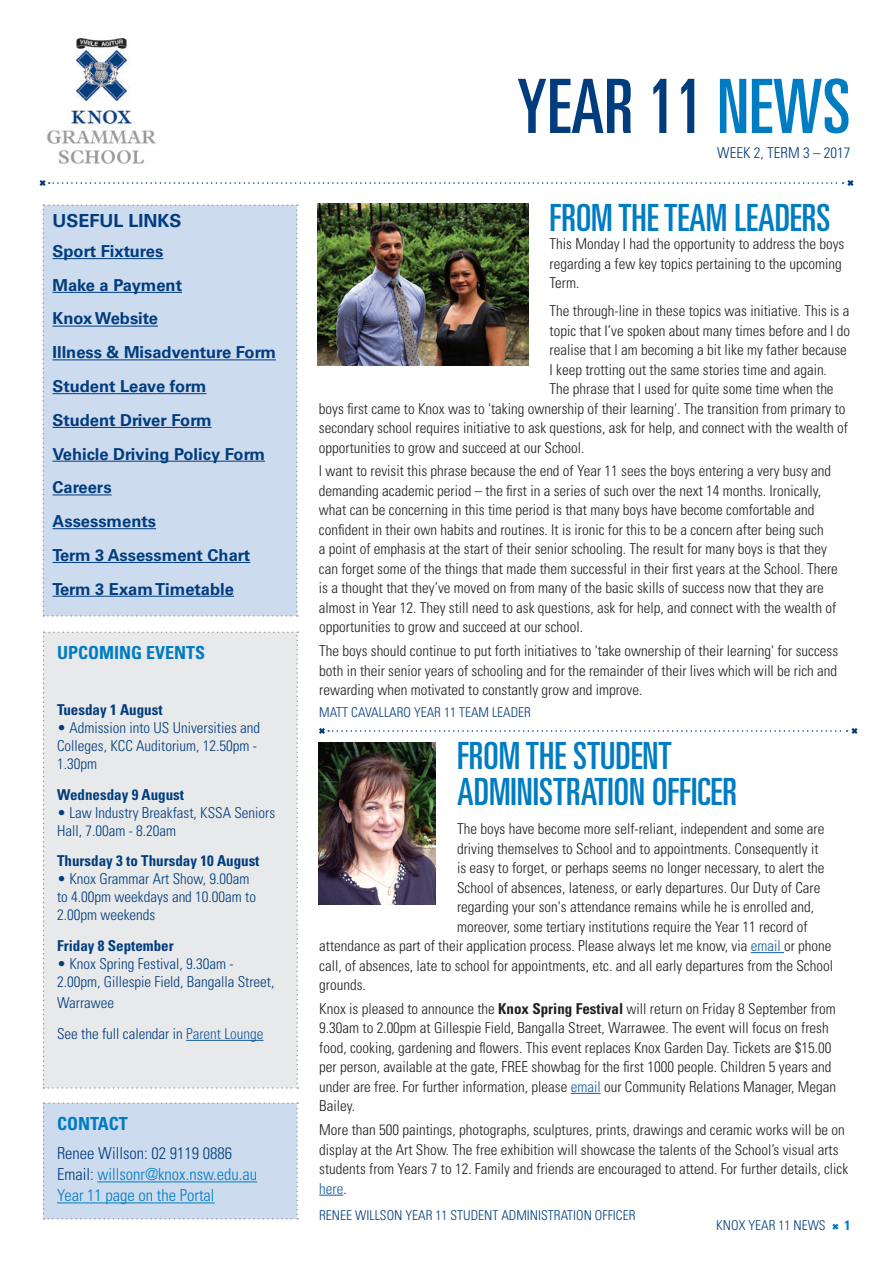
<style>
.page{position:relative;width:893px;height:1263px;background:#fff}
.page>*{position:absolute;margin:0;border:0;box-sizing:border-box;transform-origin:0 0}
.t1{font:ultra-condensed 75px "Univers LT Std";color:#013d7d}
.t2{font:ultra-condensed 37.5px/36px "Univers LT Std";color:#007cc2}
.t3{font:700 condensed 18px "Univers LT Std";color:#007cc2}
.t4{font:700 18px "Univers LT Std";color:#013d7d}
.t5{font:700 16.5px/33.8px "Univers LT Std";color:#013d7d}
.t6{font:300 condensed 16.5px/21px "Univers LT Std";color:#007cc2}
.t7{font:300 condensed 15px/19.5px "Univers LT Std";color:#231f20}
.t8{font:300 condensed 15px/18px "Univers LT Std";color:#013d7d}
.t9{font:700 condensed 15px "Univers LT Std";color:#013d7d}
.t10{font:300 condensed 13.5px "Univers LT Std";color:#013d7d}
.t11{font:700 condensed 13.5px "Univers LT Std";color:#007cc2}
.s1{color:#007cc2}
.s2{color:#175d9e}
.s3{font-weight:700}
.s4{color:#013d7d}
</style>
<div class="page">
<svg style="left:39px;top:180px;width:815px;height:6px"></svg>
<svg style="left:832px;top:1223px;width:7px;height:7px"></svg>
<img style="left:47px;top:38px;width:109px;height:126px">
<div style="left:43px;top:1102px;width:255px;height:117px;background:#cddbef"></div>
<svg style="left:319px;top:728px;width:539px;height:6px"></svg>
<div style="left:43px;top:631px;width:255px;height:458px;background:#e8e9ea"></div>
<hr style="left:751px;top:952px;width:33px;height:1px;background:#175d9e">
<hr style="left:571px;top:1093px;width:30px;height:1px;background:#175d9e">
<svg style="left:319px;top:1195px;width:24px;height:1px"></svg>
<img style="left:319px;top:742px;width:117px;height:162px">
<img style="left:318px;top:203px;width:210px;height:163px">
<div style="left:43px;top:204px;width:255px;height:413px;background:#cddbef"></div>
<h1 class="t1" style="left:517px;top:64px;width:335px">YEAR 11 <span class="s1">NEWS</span></h1>
<p class="t8" style="left:717px;top:143px;width:135px">WEEK 2, TERM 3 – 2017</p>
<p class="t4" style="left:53px;top:211px;width:131px">USEFUL LINKS</p>
<h2 class="t2" style="left:550px;top:199px;width:282px">FROM THE TEAM LEADERS</h2>
<p class="t5" style="left:53px;top:234px;width:225px">Sport Fixtures<br>Make a Payment<br>Knox Website<br>Illness &amp; Misadventure Form<br>Student Leave form<br>Student Driver Form<br>Vehicle Driving Policy Form<br>Careers<br>Assessments<br>Term 3 Assessment Chart<br>Term 3 Exam Timetable</p>
<p class="t7" style="left:550px;top:234px;width:296px">This Monday I had the opportunity to address the boys regarding a few key topics pertaining to the upcoming<br>Term.</p>
<p class="t7" style="left:550px;top:301px;width:301px">The through-line in these topics was initiative. This is a</p>
<p class="t7" style="left:550px;top:320px;width:302px">topic that I’ve spoken about many times before and I do</p>
<p class="t7" style="left:550px;top:340px;width:299px">realise that I am becoming a bit like my father because</p>
<p class="t7" style="left:550px;top:359px;width:279px">I keep trotting out the same stories time and again.</p>
<p class="t7" style="left:550px;top:379px;width:286px">The phrase that I used for quite some time when the</p>
<p class="t7" style="left:319px;top:398px;width:528px">boys first came to Knox was to 'taking ownership of their learning'. The transition from primary to</p>
<p class="t7" style="left:319px;top:418px;width:530px">secondary school requires initiative to ask questions, ask for help, and connect with the wealth of</p>
<p class="t7" style="left:319px;top:437px;width:267px">opportunities to grow and succeed at our School.</p>
<p class="t7" style="left:319px;top:461px;width:520px">I want to revisit this phrase because the end of Year 11 sees the boys entering a very busy and demanding academic period – the first in a series of such over the next 14 months. Ironically, what can be concerning in this time period is that many boys have become comfortable and confident in their own habits and routines. It is ironic for this to be a concern after being such<br>a point of emphasis at the start of their senior schooling. The result for many boys is that they can forget some of the things that made them successful in their first years at the School. There is a thought that they’ve moved on from many of the basic skills of success now that they are almost in Year 12. They still need to ask questions, ask for help, and connect with the wealth of opportunities to grow and succeed at our school.</p>
<p class="t7" style="left:319px;top:641px;width:521px;text-align:justify">The boys should continue to put forth initiatives to 'take ownership of their learning' for success both in their senior years of schooling and for the remainder of their lives which will be rich and rewarding when motivated to constantly grow and improve.</p>
<p class="t10" style="left:319px;top:704px;width:213px">MATT CAVALLARO YEAR 11 TEAM LEADER</p>
<p class="t3" style="left:57px;top:641px;width:150px">UPCOMING EVENTS</p>
<p class="t9" style="left:57px;top:700px;width:107px">Tuesday 1 August</p>
<p class="t8" style="left:57px;top:718px;width:205px">• Admission into US Universities and<br>Colleges, KCC Auditorium, 12.50pm -<br>1.30pm</p>
<p class="t9" style="left:57px;top:785px;width:129px">Wednesday 9 August</p>
<p class="t8" style="left:57px;top:803px;width:220px">• Law Industry Breakfast, KSSA Seniors<br>Hall, 7.00am - 8.20am</p>
<p class="t9" style="left:57px;top:852px;width:204px">Thursday 3 to Thursday 10 August</p>
<p class="t8" style="left:57px;top:870px;width:201px">• Knox Grammar Art Show, 9.00am to 4.00pm weekdays and 10.00am to<br>2.00pm weekends</p>
<p class="t9" style="left:57px;top:936px;width:118px">Friday 8 September</p>
<p class="t8" style="left:57px;top:955px;width:219px">• Knox Spring Festival, 9.30am -<br>2.00pm, Gillespie Field, Bangalla Street,</p>
<p class="t8" style="left:57px;top:987px;width:208px;line-height:30.8px">Warrawee<br>See the full calendar in <span class="s2">Parent Lounge</span></p>
<h2 class="t2" style="left:457px;top:738px;width:281px">FROM THE STUDENT<br>ADMINISTRATION OFFICER</h2>
<p class="t7" style="left:457px;top:819px;width:369px">The boys have become more self-reliant, independent and some are</p>
<p class="t7" style="left:457px;top:838px;width:363px">driving themselves to School and to appointments. Consequently it</p>
<p class="t7" style="left:457px;top:858px;width:369px">is easy to forget, or perhaps seems no longer necessary, to alert the</p>
<p class="t7" style="left:457px;top:877px;width:365px">School of absences, lateness, or early departures. Our Duty of Care</p>
<p class="t7" style="left:457px;top:897px;width:358px">regarding your son's attendance remains while he is enrolled and,</p>
<p class="t7" style="left:457px;top:916px;width:352px">moreover, some tertiary institutions require the Year 11 record of</p>
<p class="t7" style="left:319px;top:936px;width:514px">attendance as part of their application process. Please always let me know, via <span class="s2">email</span> or phone</p>
<p class="t7" style="left:319px;top:955px;width:515px">call, of absences, late to school for appointments, etc. and all early departures from the School</p>
<p class="t7" style="left:319px;top:975px;width:48px">grounds.</p>
<p class="t7" style="left:319px;top:999px;width:519px">Knox is pleased to announce the <span class="s3">Knox Spring Festival</span> will return on Friday 8 September from 9.30am to 2.00pm at Gillespie Field, Bangalla Street, Warrawee. The event will focus on fresh food, cooking, gardening and flowers. This event replaces Knox Garden Day. Tickets are $15.00 per person, available at the gate, FREE showbag for the first 1000 people. Children 5 years and under are free. For further information, please <span class="s2">email</span> our Community Relations Manager, Megan Bailey.</p>
<p class="t7" style="left:319px;top:1120px;width:530px">More than 500 paintings, photographs, sculptures, prints, drawings and ceramic works will be on display at the Art Show. The free exhibition will showcase the talents of the School’s visual arts students from Years 7 to 12. Family and friends are encouraged to attend. For further details, click <span class="s2">here</span>.</p>
<p class="t10" style="left:319px;top:1207px;width:318px">RENEE WILLSON YEAR 11 STUDENT ADMINISTRATION OFFICER</p>
<p class="t3" style="left:57px;top:1112px;width:72px">CONTACT</p>
<p class="t6" style="left:57px;top:1143px;width:202px"><span class="s4">Renee Willson: 02 9119 0886<br>Email:</span> willsonr@knox.nsw.edu.au<br>Year 11 page on the Portal</p>
<p class="t10" style="left:716px;top:1217px;width:111px">KNOX YEAR 11 NEWS</p>
<p class="t11" style="left:844px;top:1217px;width:7px">1</p>
</div>
